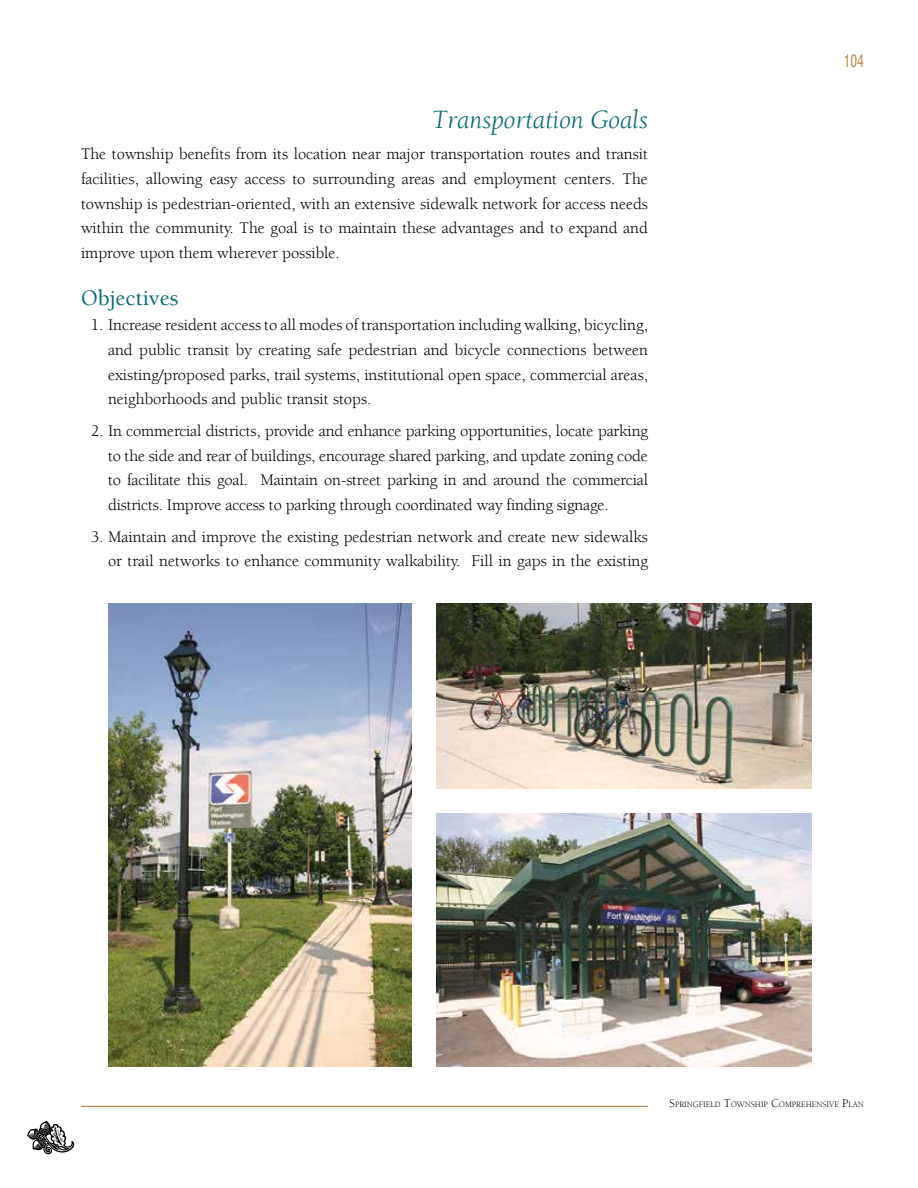
<style>
.page{position:relative;width:918px;height:1188px;background:#fff}
.page>*{position:absolute;margin:0;border:0;box-sizing:border-box;transform-origin:0 0}
.t1{font:italic 27px "Berkeley";color:#096b71}
.t2{font:500 22.5px "Berkeley LT";color:#096b71}
.t3{font:condensed 16.8px "Helvetica";color:#be8549;scale:.8 1}
.t4{font:16.5px/24.8px "Berkeley Std";color:#000;text-align:justify}
.t5{font:8.4px "Berkeley Std";color:#000}
.s1{font-size:12px}
</style>
<div class="page">
<hr style="left:81px;top:1106px;width:567px;height:1px;background:#be8549">
<svg style="left:27px;top:1120px;width:47px;height:34px"></svg>
<img style="left:108px;top:604px;width:303px;height:462px">
<img style="left:436px;top:813px;width:375px;height:253px">
<img style="left:436px;top:604px;width:375px;height:184px">
<h1 class="t1" style="left:432px;top:105px;width:217px">Transportation Goals</h1>
<p class="t4" style="left:81px;top:142px;width:569px">The township benefits from its location near major transportation routes and transit facilities, allowing easy access to surrounding areas and employment centers. The township is pedestrian-oriented, with an extensive sidewalk network for access needs within the community. The goal is to maintain these advantages and to expand and improve upon them wherever possible.</p>
<h2 class="t2" style="left:81px;top:287px;width:99px">Objectives</h2>
<p class="t4" style="left:108px;top:313px;width:542px;text-indent:-17px">1. Increase resident access to all modes of transportation including walking, bicycling, and public transit by creating safe pedestrian and bicycle connections between existing/proposed parks, trail systems, institutional open space, commercial areas, neighborhoods and public transit stops.</p>
<p class="t4" style="left:108px;top:419px;width:542px;text-indent:-17px">2. In commercial districts, provide and enhance parking opportunities, locate parking to the side and rear of buildings, encourage shared parking, and update zoning code to facilitate this goal. Maintain on-street parking in and around the commercial districts. Improve access to parking through coordinated way finding signage.</p>
<p class="t4" style="left:91px;top:524px;width:559px;text-align:right">3. Maintain and improve the existing pedestrian network and create new sidewalks or trail networks to enhance community walkability. Fill in gaps in the existing</p>
<p class="t3" style="left:844px;top:50px;width:27px">104</p>
<p class="t5" style="left:669px;top:1100px;width:196px"><span class="s1">S</span>PRINGFIELD <span class="s1">T</span>OWNSHIP <span class="s1">C</span>OMPREHENSIVE <span class="s1">P</span>LAN</p>
</div>
